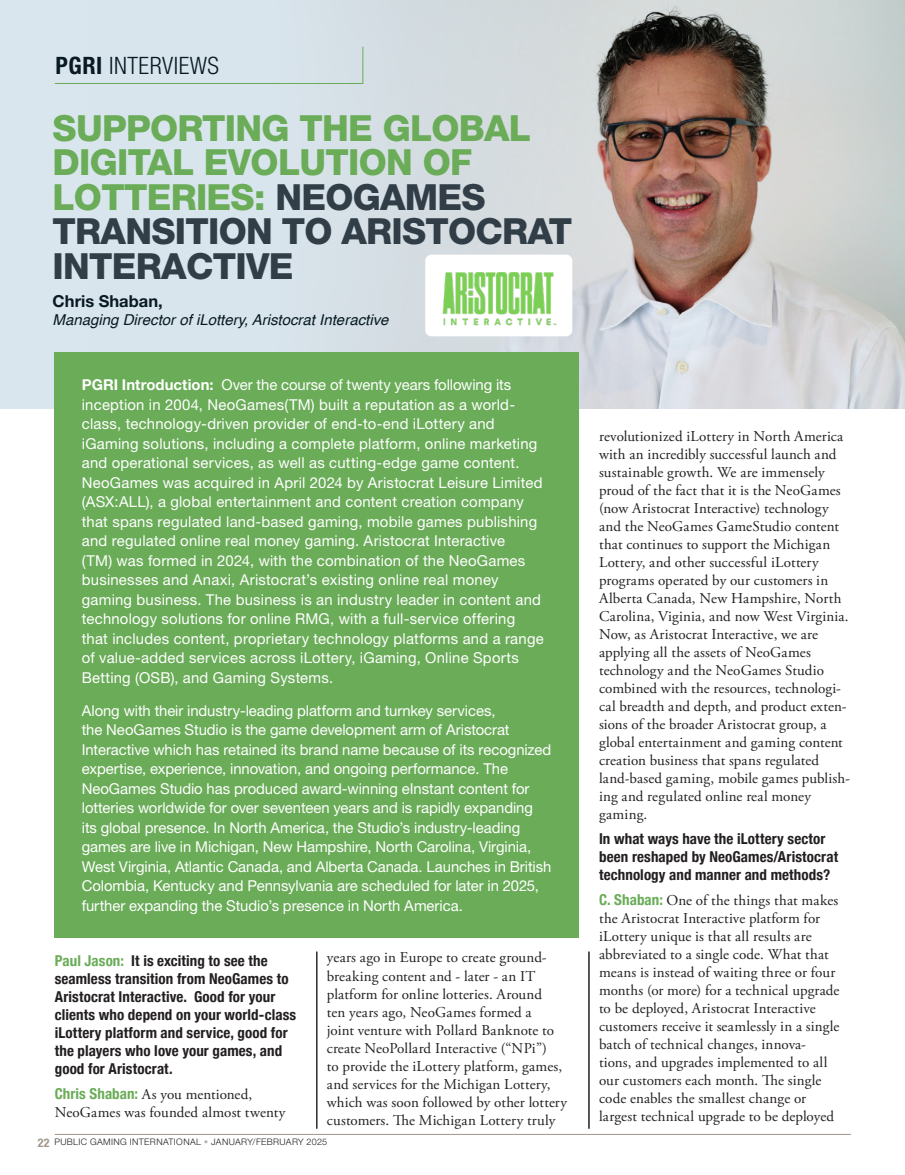
<style>
.page{position:relative;width:905px;height:1175px;background:#fff}
.page>*{position:absolute;margin:0;border:0;box-sizing:border-box;transform-origin:0 0}
.t1{font:800 36px/34.5px "Helvetica Neue LT Std";letter-spacing:-.02em;color:#6aac58}
.t2{font:300 condensed 24px "Helvetica Neue LT Std";letter-spacing:.02em;color:#081a24}
.t3{font:700 16.5px "Helvetica Neue LT Std";color:#081a24}
.t4{font:15px/18px "Adobe Garamond Pro";letter-spacing:.01em;color:#231f20}
.pulse{font:15px/19.5px "Helvetica Neue LT Std";letter-spacing:.01em;color:#fff}
.t5{font:700 condensed 15px/18px "Helvetica Neue";letter-spacing:.005em;color:#231f20}
.t6{font:italic 15px "Helvetica";color:#081a24}
.t7{font:300 9px "Helvetica Neue LT Std";letter-spacing:.04em;color:#231f20}
.s1{font-weight:700}
.s2{color:#313e48}
.s3{color:#6aac58}
.s4{font-family:"Helvetica Neue";font-weight:700;font-stretch:condensed;color:#6aac58}
.s5{font-weight:700;font-stretch:condensed;font-size:12px;color:#a19689}
.s6{color:#beb6ad}
</style>
<div class="page">
<hr style="left:55px;top:1134px;width:795px;height:1px;background:#a19689">
<div style="left:0;top:0;width:904px;height:409px;background:#dae6ee"></div>
<img style="left:359px;top:0;width:545px;height:409px">
<svg style="left:54px;top:46px;width:309px;height:38px"></svg>
<hr style="left:316px;top:951px;width:1px;height:177px;background:#231f20">
<hr style="left:588px;top:951px;width:1px;height:177px;background:#231f20">
<div style="left:425px;top:255px;width:147px;height:81px;background:#fff;border-radius:6px"></div>
<img style="left:442px;top:272px;width:115px;height:54px">
<div style="left:55px;top:352px;width:524px;height:586px;background:#6aac58"></div>
<p class="t2" style="left:56px;top:51px;width:165px"><span class="s1">PGRI</span> INTERVIEWS</p>
<p class="t1" style="left:53px;top:110px;width:521px">SUPPORTING THE GLOBAL<br>DIGITAL EVOLUTION OF<br>LOTTERIES: <span class="s2">NEOGAMES<br>TRANSITION TO ARISTOCRAT<br>INTERACTIVE</span></p>
<p class="t3" style="left:53px;top:291px;width:112px">Chris Shaban,</p>
<p class="t6" style="left:53px;top:308px;width:337px">Managing Director of iLottery, Aristocrat Interactive</p>
<p class="pulse" style="left:82px;top:375px;width:463px"><span class="s1">PGRI Introduction:</span> Over the course of twenty years following its inception in 2004, NeoGames(TM) built a reputation as a world&shy;class, technology-driven provider of end-to-end iLottery and iGaming solutions, including a complete platform, online marketing and operational services, as well as cutting-edge game content.<br>NeoGames was acquired in April 2024 by Aristocrat Leisure Limited (ASX:ALL), a global entertainment and content creation company that spans regulated land-based gaming, mobile games publishing and regulated online real money gaming. Aristocrat Interactive<br>(TM) was formed in 2024, with the combination of the NeoGames businesses and Anaxi, Aristocrat’s existing online real money gaming business. The business is an industry leader in content and technology solutions for online RMG, with a full-service offering that includes content, proprietary technology platforms and a range of value-added services across iLottery, iGaming, Online Sports Betting (OSB), and Gaming Systems.</p>
<p class="pulse" style="left:82px;top:700px;width:471px">Along with their industry-leading platform and turnkey services,<br>the NeoGames Studio is the game development arm of Aristocrat Interactive which has retained its brand name because of its recognized expertise, experience, innovation, and ongoing performance. The NeoGames Studio has produced award-winning eInstant content for lotteries worldwide for over seventeen years and is rapidly expanding its global presence. In North America, the Studio’s industry-leading games are live in Michigan, New Hampshire, North Carolina, Virginia, West Virginia, Atlantic Canada, and Alberta Canada. Launches in British Colombia, Kentucky and Pennsylvania are scheduled for later in 2025, further expanding the Studio’s presence in North America.</p>
<p class="t5" style="left:55px;top:950px;width:243px"><span class="s3">Paul Jason:</span> It is exciting to see the seamless transition from NeoGames to Aristocrat Interactive. Good for your clients who depend on your world-class iLottery platform and service, good for the players who love your games, and good for Aristocrat.</p>
<p class="t4" style="left:55px;top:1085px;width:232px"><span class="s4">Chris Shaban:</span> As you mentioned,<br>NeoGames was founded almost twenty</p>
<p class="t4" style="left:327px;top:949px;width:242px">years ago in Europe to create ground&shy;breaking content and - later - an IT platform for online lotteries. Around<br>ten years ago, NeoGames formed a<br>joint venture with Pollard Banknote to create NeoPollard Interactive (“NPi”)<br>to provide the iLottery platform, games, and services for the Michigan Lottery, which was soon followed by other lottery customers. The Michigan Lottery truly</p>
<p class="t7" style="left:38px;top:1135px;width:291px"><span class="s5">22</span> PUBLIC GAMING INTERNATIONAL <span class="s6">•</span> JANUARY/FEBRUARY 2025</p>
<p class="t4" style="left:599px;top:428px;width:252px">revolutionized iLottery in North America with an incredibly successful launch and sustainable growth. We are immensely proud of the fact that it is the NeoGames (now Aristocrat Interactive) technology and the NeoGames GameStudio content that continues to support the Michigan Lottery, and other successful iLottery programs operated by our customers in Alberta Canada, New Hampshire, North Carolina, Viginia, and now West Virginia.<br>Now, as Aristocrat Interactive, we are applying all the assets of NeoGames technology and the NeoGames Studio combined with the resources, technologi&shy;cal breadth and depth, and product exten&shy;sions of the broader Aristocrat group, a global entertainment and gaming content creation business that spans regulated land-based gaming, mobile games publish&shy;ing and regulated online real money gaming.</p>
<p class="t5" style="left:599px;top:828px;width:240px">In what ways have the iLottery sector been reshaped by NeoGames/Aristocrat technology and manner and methods?</p>
<p class="t4" style="left:599px;top:891px;width:242px"><span class="s4">C. Shaban:</span> One of the things that makes the Aristocrat Interactive platform for iLottery unique is that all results are abbreviated to a single code. What that means is instead of waiting three or four months (or more) for a technical upgrade to be deployed, Aristocrat Interactive customers receive it seamlessly in a single batch of technical changes, innova&shy;tions, and upgrades implemented to all our customers each month. The single code enables the smallest change or largest technical upgrade to be deployed</p>
</div>
